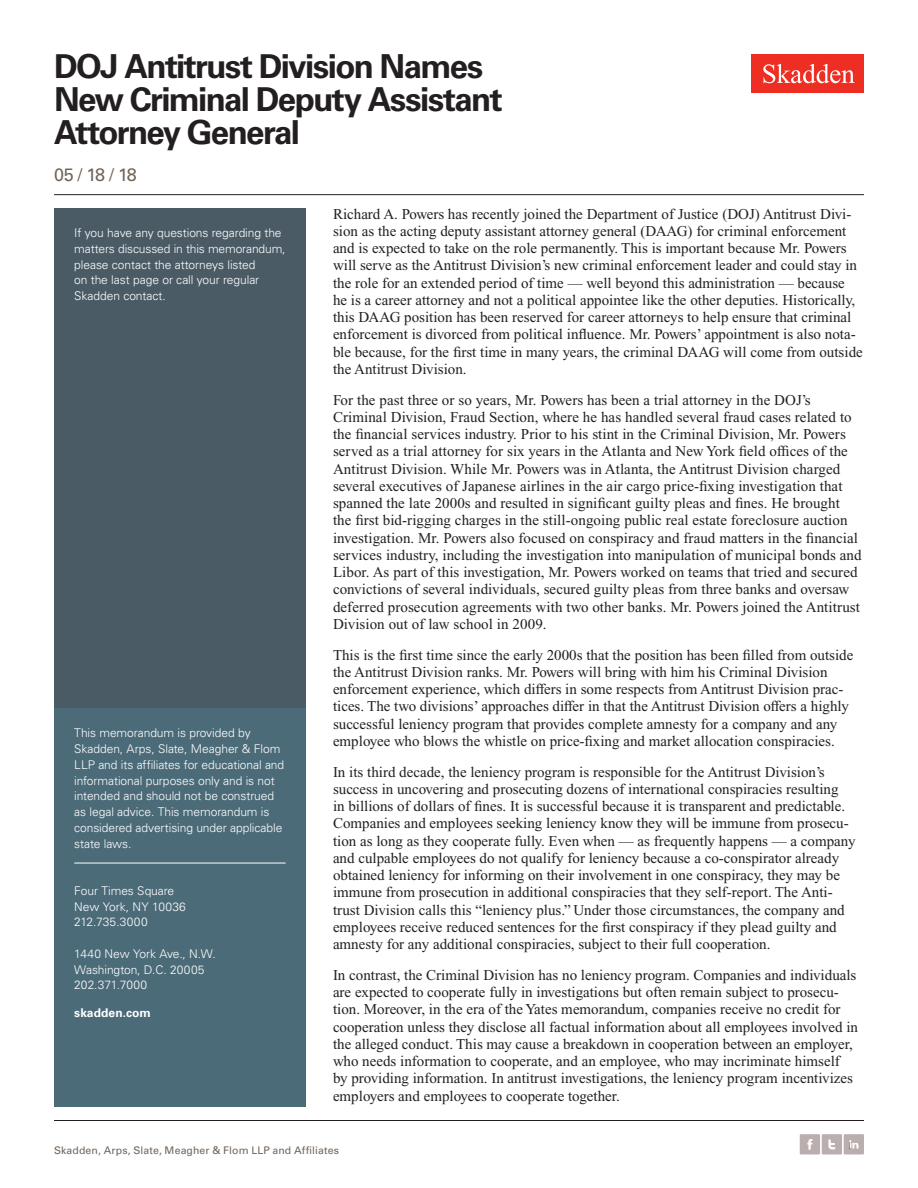
<style>
.page{position:relative;width:918px;height:1188px;background:#fff}
.page>*{position:absolute;margin:0;border:0;box-sizing:border-box;transform-origin:0 0}
.t1{font:700 33px/33px "Univers LT Std";letter-spacing:-.05em;color:#231f20}
.Date{font:18px "Univers LT Std";color:#6f645a}
.Main_Body{font:15px/17.2px "Times New Roman PS Std";color:#231f20}
.Sidebar_body_rule_be{font:300 12px/15.8px "Univers LT Std";letter-spacing:-.005em;color:#fff}
.t2{font:700 12px "Univers LT Std";letter-spacing:.01em;color:#fff}
.Folio{font:10.5px "Univers LT Std";letter-spacing:.01em;color:#6f645a}
</style>
<div class="page">
<div style="left:752px;top:54px;width:112px;height:39px;background:#ee2e22"></div>
<svg style="left:763px;top:64px;width:92px;height:19px"></svg>
<div style="left:844px;top:1134px;width:20px;height:20px;background:#baaeae"></div>
<svg style="left:849px;top:1140px;width:9px;height:9px"></svg>
<div style="left:800px;top:1134px;width:20px;height:20px;background:#baaeae"></div>
<svg style="left:807px;top:1139px;width:5px;height:11px"></svg>
<div style="left:822px;top:1134px;width:20px;height:20px;background:#baaeae"></div>
<svg style="left:828px;top:1139px;width:7px;height:10px"></svg>
<div style="left:54px;top:208px;width:252px;height:506px;background:#4b5b66"></div>
<div style="left:54px;top:708px;width:252px;height:399px;background:#4c6b79"></div>
<hr style="left:74px;top:863px;width:212px;height:1px;background:#fff">
<hr style="left:54px;top:1120px;width:810px;height:1px;background:#231f20">
<hr style="left:54px;top:194px;width:810px;height:1px;background:#231f20">
<h1 class="t1" style="left:54px;top:50px;width:450px">DOJ Antitrust Division Names<br>New Criminal Deputy Assistant<br>Attorney General</h1>
<p class="Date" style="left:54px;top:164px;width:84px">05 / 18 / 18</p>
<p class="Sidebar_body_rule_be" style="left:74px;top:225px;width:213px">If you have any questions regarding the matters discussed in this memorandum, please contact the attorneys listed<br>on the last page or call your regular Skadden contact.</p>
<p class="Sidebar_body_rule_be" style="left:74px;top:725px;width:212px">This memorandum is provided by Skadden, Arps, Slate, Meagher &amp; Flom LLP and its affiliates for educational and informational purposes only and is not intended and should not be construed as legal advice. This memorandum is considered advertising under applicable state laws.</p>
<p class="Sidebar_body_rule_be" style="left:74px;top:883px;width:113px">Four Times Square<br>New York, NY 10036<br>212.735.3000</p>
<p class="Sidebar_body_rule_be" style="left:74px;top:946px;width:143px">1440 New York Ave., N.W.<br>Washington, D.C. 20005<br>202.371.7000</p>
<p class="t2" style="left:74px;top:1006px;width:78px">skadden.com</p>
<p class="Main_Body" style="left:333px;top:205px;width:531px">Richard A. Powers has recently joined the Department of Justice (DOJ) Antitrust Divi&shy;sion as the acting deputy assistant attorney general (DAAG) for criminal enforcement and is expected to take on the role permanently. This is important because Mr. Powers will serve as the Antitrust Division’s new criminal enforcement leader and could stay in the role for an extended period of time — well beyond this administration — because he is a career attorney and not a political appointee like the other deputies. Historically, this DAAG position has been reserved for career attorneys to help ensure that criminal enforcement is divorced from political influence. Mr. Powers’ appointment is also nota&shy;ble because, for the first time in many years, the criminal DAAG will come from outside the Antitrust Division.</p>
<p class="Main_Body" style="left:333px;top:391px;width:530px">For the past three or so years, Mr. Powers has been a trial attorney in the DOJ’s Criminal Division, Fraud Section, where he has handled several fraud cases related to the financial services industry. Prior to his stint in the Criminal Division, Mr. Powers served as a trial attorney for six years in the Atlanta and New York field offices of the Antitrust Division. While Mr. Powers was in Atlanta, the Antitrust Division charged several executives of Japanese airlines in the air cargo price-fixing investigation that spanned the late 2000s and resulted in significant guilty pleas and fines. He brought the first bid-rigging charges in the still-ongoing public real estate foreclosure auction investigation. Mr. Powers also focused on conspiracy and fraud matters in the financial services industry, including the investigation into manipulation of municipal bonds and Libor. As part of this investigation, Mr. Powers worked on teams that tried and secured convictions of several individuals, secured guilty pleas from three banks and oversaw deferred prosecution agreements with two other banks. Mr. Powers joined the Antitrust Division out of law school in 2009.</p>
<p class="Main_Body" style="left:333px;top:646px;width:522px">This is the first time since the early 2000s that the position has been filled from outside the Antitrust Division ranks. Mr. Powers will bring with him his Criminal Division enforcement experience, which differs in some respects from Antitrust Division prac&shy;tices. The two divisions’ approaches differ in that the Antitrust Division offers a highly successful leniency program that provides complete amnesty for a company and any employee who blows the whistle on price-fixing and market allocation conspiracies.</p>
<p class="Main_Body" style="left:333px;top:763px;width:524px">In its third decade, the leniency program is responsible for the Antitrust Division’s success in uncovering and prosecuting dozens of international conspiracies resulting<br>in billions of dollars of fines. It is successful because it is transparent and predictable.<br>Companies and employees seeking leniency know they will be immune from prosecu&shy;tion as long as they cooperate fully. Even when — as frequently happens — a company and culpable employees do not qualify for leniency because a co-conspirator already obtained leniency for informing on their involvement in one conspiracy, they may be immune from prosecution in additional conspiracies that they self-report. The Anti&shy;trust Division calls this “leniency plus.” Under those circumstances, the company and employees receive reduced sentences for the first conspiracy if they plead guilty and amnesty for any additional conspiracies, subject to their full cooperation.</p>
<p class="Main_Body" style="left:333px;top:966px;width:527px">In contrast, the Criminal Division has no leniency program. Companies and individuals are expected to cooperate fully in investigations but often remain subject to prosecu&shy;tion. Moreover, in the era of the Yates memorandum, companies receive no credit for cooperation unless they disclose all factual information about all employees involved in the alleged conduct. This may cause a breakdown in cooperation between an employer, who needs information to cooperate, and an employee, who may incriminate himself by providing information. In antitrust investigations, the leniency program incentivizes employers and employees to cooperate together.</p>
<p class="Folio" style="left:54px;top:1144px;width:287px">Skadden, Arps, Slate, Meagher &amp; Flom LLP and Affiliates</p>
</div>
